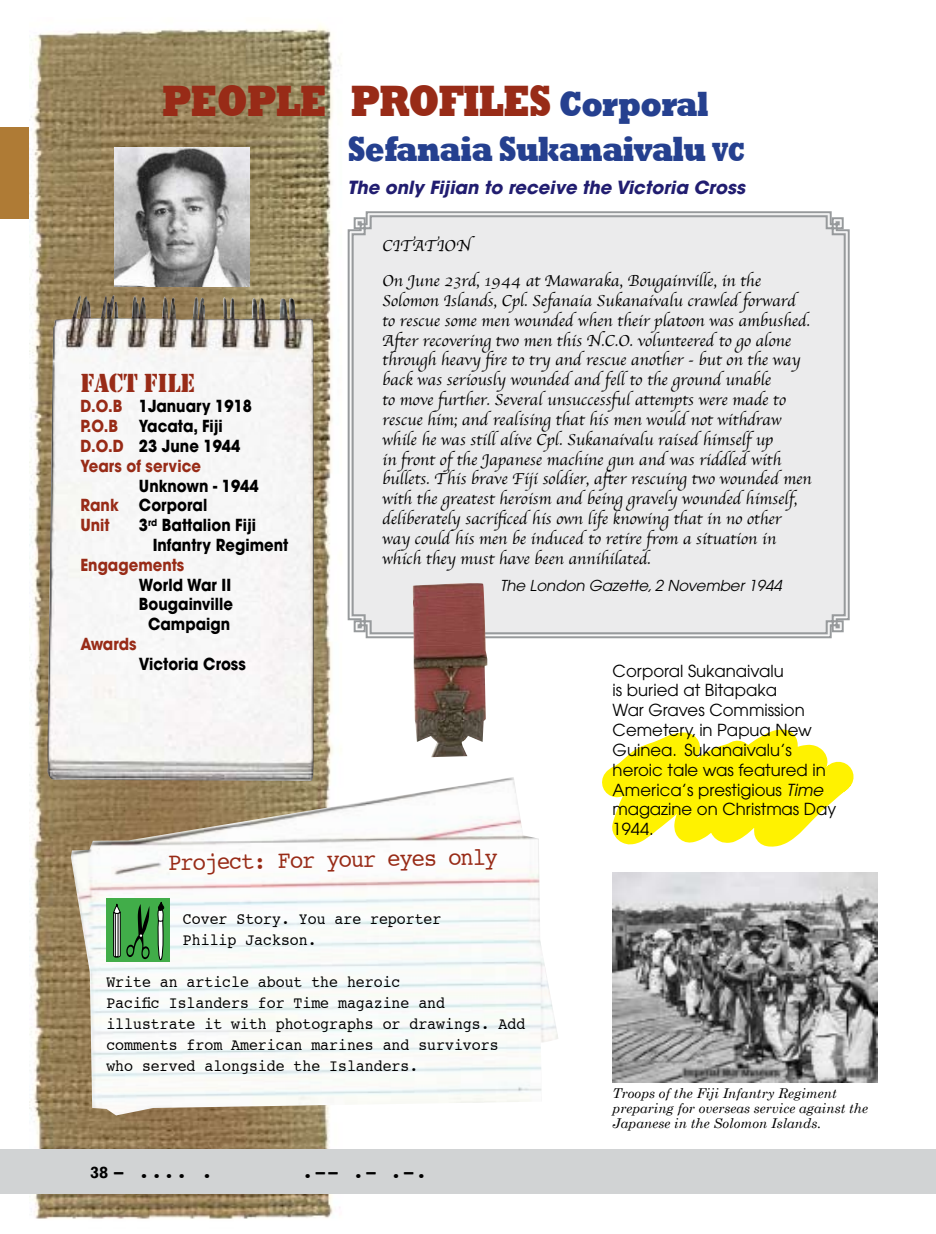
<style>
.page{position:relative;width:936px;height:1234px;background:#fff}
.page>*{position:absolute;margin:0;border:0;box-sizing:border-box;transform-origin:0 0}
.t1{font:800 45px "Rockwell";letter-spacing:-.025em;color:#982b17;scale:.8 1}
.t2{font:800 36px "Rockwell";letter-spacing:-.025em;color:#25408f;scale:.8 1}
.t3{font:27px "Stencil";color:#982b17;scale:.9 1}
.t4{font:24.6px "Courier";color:#982b17;scale:.9 1}
.t5{font:700 21px "Courier";color:#000}
.t6{font:italic 700 18px "Avant Garde";color:#211d70}
.t7{font:16.5px/19.8px "Apple Chancery";color:#000}
.t8{font:16.5px/21px "Courier";color:#000;scale:.9 1}
.t9{font:16.5px/19.8px "Avant Garde";color:#000}
.t10{font:700 16.5px/19.8px "Avant Garde";color:#000;scale:.9 1}
.t11{font:700 16.5px "Avant Garde";color:#982b17;scale:.9 1}
.t12{font:italic 15px "Avant Garde";color:#000}
.t13{font:italic 13.5px/15px "Century Schoolbook";color:#000}
.s1{font-size:36px;color:#25408f}
.s2{font-size:27px}
.s3{color:#982b17}
.s4{font-style:italic}
.s5{font-family:"Rockwell";font-size:16.5px}
</style>
<div class="page">
<svg style="left:602px;top:729px;width:252px;height:118px"></svg>
<img style="left:30px;top:25px;width:315px;height:1194px">
<div style="left:0;top:1148px;width:935px;height:45px;background:#d1d3d4"></div>
<img style="left:47px;top:293px;width:267px;height:487px">
<div style="left:0;top:128px;width:29px;height:91px;background:#af7b35"></div>
<img style="left:612px;top:872px;width:265px;height:209px">
<svg style="left:347px;top:211px;width:503px;height:428px"></svg>
<div style="left:350px;top:214px;width:496px;height:421px;background:#ebebec"></div>
<img style="left:412px;top:583px;width:75px;height:174px">
<img style="left:115px;top:147px;width:135px;height:139px">
<img style="left:71px;top:776px;width:487px;height:339px">
<div style="left:106px;top:898px;width:64px;height:63px;background:#41ad49"></div>
<svg style="left:157px;top:901px;width:8px;height:59px"></svg>
<svg style="left:113px;top:903px;width:36px;height:55px"></svg>
<h1 class="t1" style="left:162px;top:75px;width:685px">PEOPLE PROFILES <span class="s1">Corporal</span></h1>
<h2 class="t2" style="left:347px;top:128px;width:498px">Sefanaia Sukanaivalu <span class="s2">VC</span></h2>
<p class="t6" style="left:347px;top:175px;width:399px">The only Fijian to receive the Victoria Cross</p>
<h3 class="t3" style="left:80px;top:368px;width:128px">FACT FILE</h3>
<p class="t10" style="left:80px;top:396px;width:192px"><span class="s3">D.O.B</span> 1January 1918<br><span class="s3">P.O.B</span></p>
<p class="t10" style="left:80px;top:416px;width:179px;text-indent:58px">Yacata, Fiji<br><span class="s3">D.O.D</span> 23 June 1944<br><span class="s3">Years of service</span></p>
<p class="t10" style="left:80px;top:475px;width:199px;text-indent:58px">Unknown - 1944<br><span class="s3">Rank</span> Corporal<br><span class="s3">Unit</span></p>
<p class="t10" style="left:153px;top:515px;width:152px;text-indent:-14px">3<sup>rd</sup> Battalion Fiji<br>Infantry Regiment</p>
<p class="t11" style="left:80px;top:554px;width:117px">Engagements</p>
<p class="t10" style="left:139px;top:574px;width:106px;text-align:center">World War II<br>Bougainville<br>Campaign</p>
<p class="t11" style="left:80px;top:633px;width:64px">Awards</p>
<p class="t10" style="left:139px;top:653px;width:120px">Victoria Cross</p>
<p class="t7" style="left:382px;top:228px;width:380px;line-height:34.8px">CITATION<br>On June 23rd, 1944 at Mawaraka, Bougainville, in the</p>
<p class="t7" style="left:382px;top:291px;width:431px">Solomon Islands, Cpl. Sefanaia Sukanaivalu crawled forward to rescue some men wounded when their platoon was ambushed.<br>After recovering two men this N.C.O. volunteered to go alone through heavy fire to try and rescue another - but on the way back was seriously wounded and fell to the ground unable<br>to move further. Several unsuccessful attempts were made to rescue him; and realising that his men would not withdraw while he was still alive Cpl. Sukanaivalu raised himself up<br>in front of the Japanese machine gun and was riddled with bullets. This brave Fiji soldier, after rescuing two wounded men with the greatest heroism and being gravely wounded himself, deliberately sacrificed his own life knowing that in no other way could his men be induced to retire from a situation in which they must have been annihilated.</p>
<p class="t12" style="left:500px;top:576px;width:283px">The London Gazette, 2 November 1944</p>
<p class="t9" style="left:612px;top:660px;width:225px">Corporal Sukanaivalu<br>is buried at Bitapaka<br>War Graves Commission<br>Cemetery, in Papua New<br>Guinea. Sukanaivalu’s heroic tale was featured in<br>America’s prestigious <span class="s4">Time </span>magazine on Christmas Day<br>1944.</p>
<h3 class="t4" style="left:168px;top:843px;width:368px;rotate:-1deg">Project: For your eyes only</h3>
<p class="t8" style="left:183px;top:907px;width:289px">Cover Story. You are reporter<br>Philip Jackson.</p>
<p class="t8" style="left:106px;top:970px;width:467px">Write an article about the heroic<br>Pacific Islanders for Time magazine and illustrate it with photographs or drawings. Add comments from American marines and survivors who served alongside the Islanders.</p>
<p class="t5" style="left:90px;top:1154px;width:125px"><span class="s5">38</span> - .... .</p>
<p class="t5" style="left:301px;top:1154px;width:128px">.-- .- .-.</p>
<p class="t13" style="left:612px;top:1084px;width:257px">Troops of the Fiji Infantry Regiment preparing for overseas service against the<br>Japanese in the Solomon Islands.</p>
</div>
